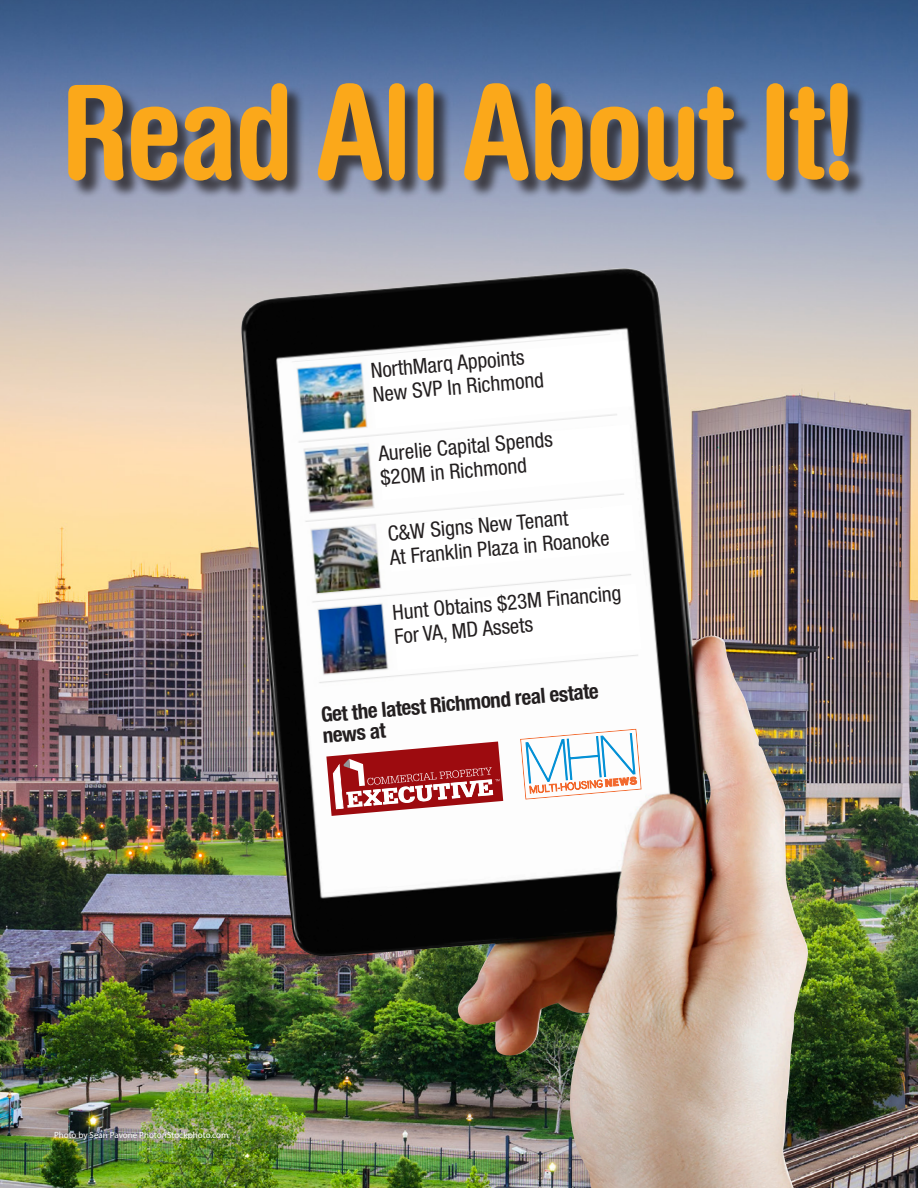
<style>
.page{position:relative;width:918px;height:1188px;background:#fff}
.page>*{position:absolute;margin:0;border:0;box-sizing:border-box;transform-origin:0 0}
.t1{font:700 condensed 130.5px "Helvetica Rounded LT Std";letter-spacing:-.02em;color:#fba81a}
.t2{font:condensed 21px/24px "Helvetica Neue LT Std";color:#231f20}
.t3{font:700 condensed 21px/21px "Helvetica Neue LT Std";color:#231f20}
.t4{font:9px "Myriad Pro";color:#fff}
</style>
<div class="page">
<img style="left:0;top:0;width:918px;height:1188px">
<img style="left:238px;top:268px;width:571px;height:920px">
<div style="left:70px;top:86px;width:797px;height:113px;background:#231f20;opacity:.75"></div>
<svg style="left:326px;top:742px;width:177px;height:76px"></svg>
<img style="left:285px;top:334px;width:354px;height:353px">
<svg style="left:370px;top:340px;width:266px;height:232px"></svg>
<svg style="left:392px;top:584px;width:250px;height:87px"></svg>
<svg style="left:520px;top:729px;width:122px;height:71px"></svg>
<p class="t1" style="left:61px;top:53px;width:798px">Read All About It!</p>
<p class="t2" style="left:370px;top:358px;width:173px;rotate:-5deg">NorthMarq Appoints<br>New SVP In Richmond</p>
<p class="t2" style="left:377px;top:442px;width:176px;rotate:-5deg">Aurelie Capital Spends $20M in Richmond</p>
<p class="t2" style="left:387px;top:521px;width:222px;rotate:-5deg">C&amp;W Signs New Tenant<br>At Franklin Plaza in Roanoke</p>
<p class="t2" style="left:391px;top:600px;width:231px;rotate:-5deg">Hunt Obtains $23M Financing<br>For VA, MD Assets</p>
<p class="t3" style="left:320px;top:704px;width:280px;rotate:-5deg">Get the latest Richmond real estate news at</p>
<p class="t4" style="left:54px;top:1129px;width:176px">Photo by Sean Pavone Photo/iStockphoto.com</p>
</div>
